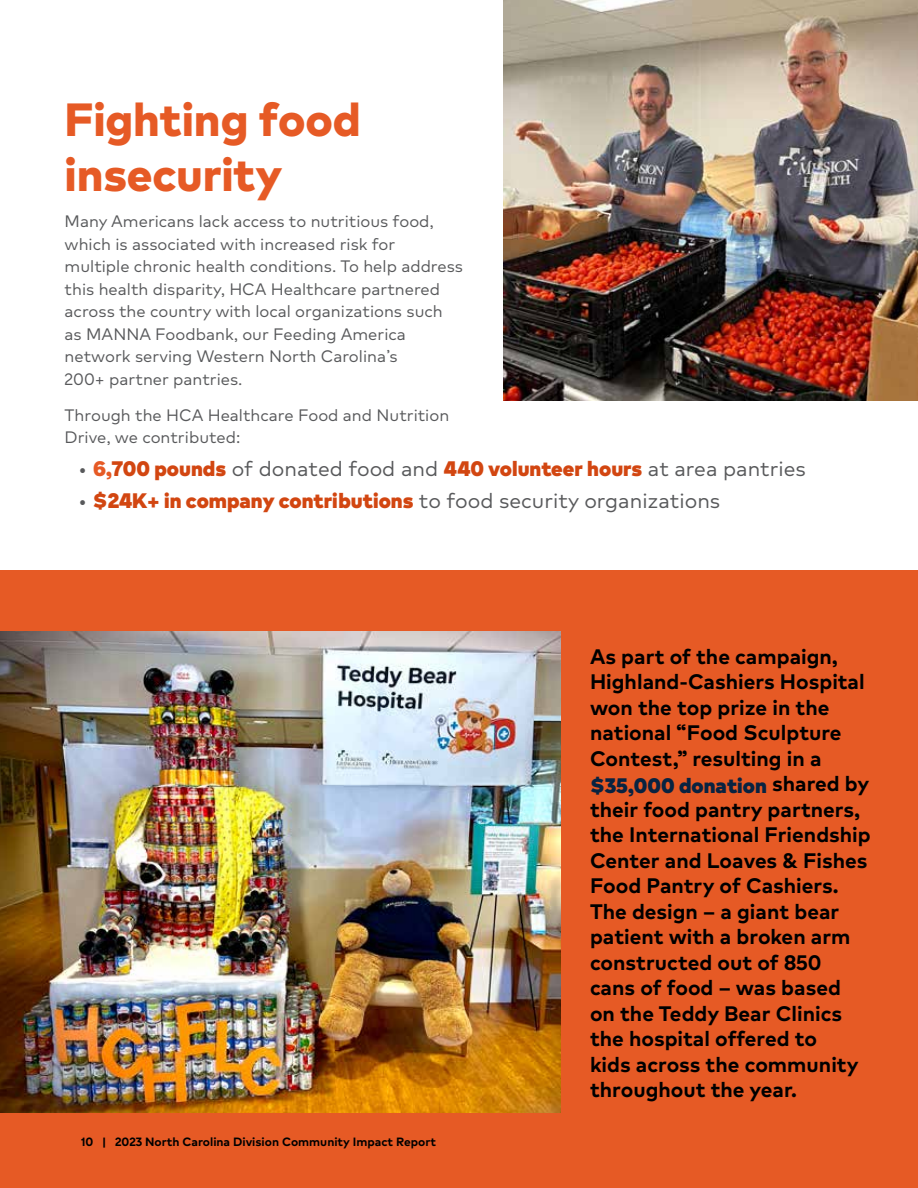
<style>
.page{position:relative;width:918px;height:1188px;background:#fff}
.page>*{position:absolute;margin:0;border:0;box-sizing:border-box;transform-origin:0 0}
.t1{font:800 46.5px/55.5px "Markfor HCA";letter-spacing:-.005em;color:#e65a25}
.t2{font:700 21px/25.5px "Markfor HCA";color:#000}
.t3{font:21px "Markfor HCA";color:#58595b}
.t4{font:16.5px/22.5px "Markfor HCA";color:#58595b}
.t5{font:700 12px "Markfor HCA";color:#000}
.s1{font-weight:900;color:#e65a25}
.s2{font-weight:900;color:#d24611}
.s3{font-weight:900;color:#082341}
</style>
<div class="page">
<div style="left:0;top:570px;width:918px;height:618px;background:#e65a25"></div>
<img style="left:504px;top:0;width:414px;height:401px">
<img style="left:0;top:631px;width:560px;height:482px">
<h3 class="t1" style="left:65px;top:90px;width:298px">Fighting food insecurity</h3>
<p class="t4" style="left:65px;top:209px;width:400px">Many Americans lack access to nutritious food, which is associated with increased risk for multiple chronic health conditions. To help address this health disparity, HCA Healthcare partnered across the country with local organizations such as MANNA Foodbank, our Feeding America network serving Western North Carolina’s<br>200+ partner pantries.</p>
<p class="t4" style="left:65px;top:403px;width:386px">Through the HCA Healthcare Food and Nutrition<br>Drive, we contributed:</p>
<p class="t3" style="left:78px;top:453px;width:729px">• <span class="s1">6,</span><span class="s2">700 pounds</span> of donated food and <span class="s2">440 volunteer hours</span> at area pantries</p>
<p class="t3" style="left:78px;top:485px;width:644px">• <span class="s2">$24K+ in company contributions</span> to food security organizations</p>
<p class="t5" style="left:81px;top:1132px;width:357px">10 | 2023 North Carolina Division Community Impact Report</p>
<p class="t2" style="left:590px;top:642px;width:281px">As part of the campaign,<br>Highland-Cashiers Hospital won the top prize in the national “Food Sculpture<br>Contest,” resulting in a <span class="s3">$35,000 donation</span> shared by</p>
<p class="t2" style="left:590px;top:795px;width:282px">their food pantry partners, the International Friendship<br>Center and Loaves &amp; Fishes<br>Food Pantry of Cashiers.<br>The design – a giant bear patient with a broken arm constructed out of 850 cans of food – was based on the Teddy Bear Clinics the hospital ofered to<br>kids across the community throughout the year.</p>
</div>
